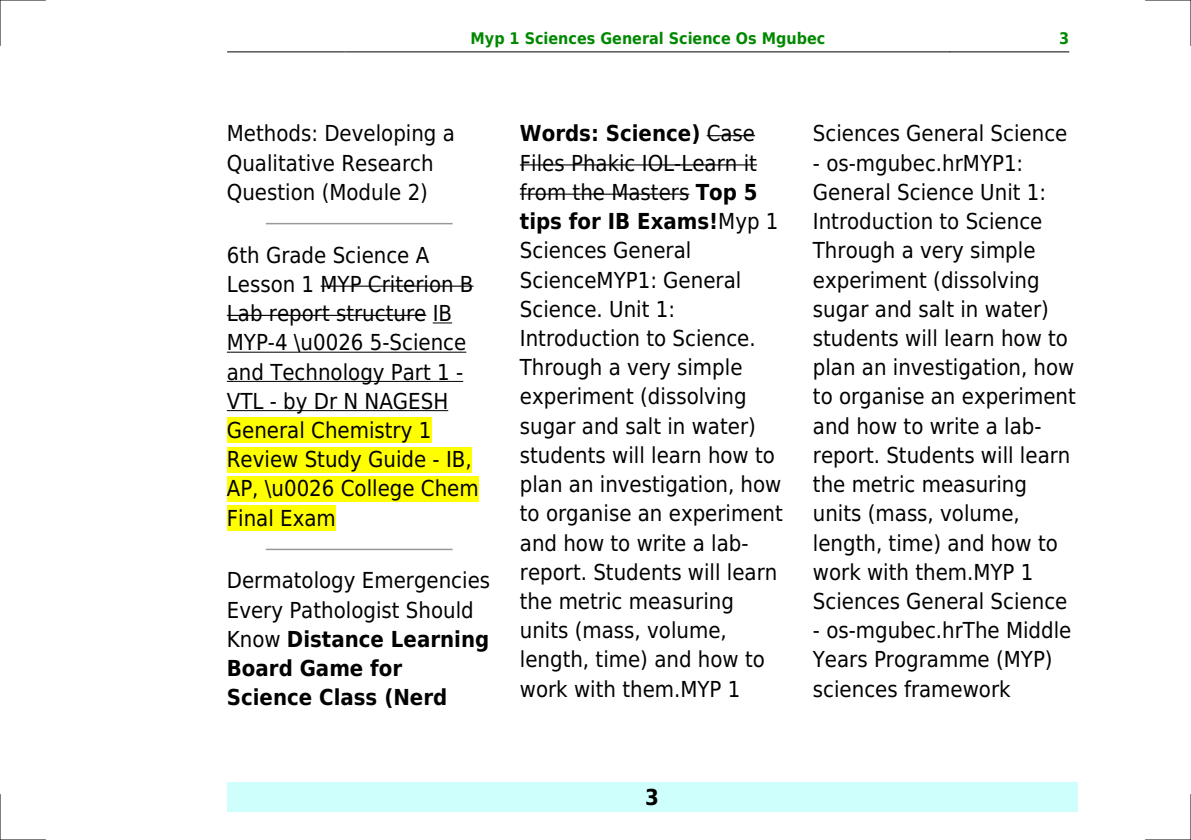
<style>
.page{position:relative;width:1191px;height:840px;background:#fff}
.page>*{position:absolute;margin:0;border:0;box-sizing:border-box;transform-origin:0 0}
.t1{font:22px/29.2px "DejaVu Sans Condensed";color:#000}
.t2{font:700 22px "DejaVu Sans Condensed";color:#000}
.t3{font:700 16px "DejaVu Sans Condensed";color:#080}
.s1{font-weight:700}
</style>
<div class="page">
<hr style="left:227px;top:51px;width:119px;height:1px;background:#000">
<hr style="left:346px;top:51px;width:603px;height:1px;background:#000">
<hr style="left:950px;top:51px;width:118px;height:1px;background:#000">
<div style="left:227px;top:782px;width:850px;height:29px;background:#cffffc"></div>
<hr style="left:266px;top:223px;width:186px;height:1px;background:#999">
<hr style="left:320px;top:285px;width:153px;height:1px;background:#000">
<hr style="left:227px;top:314px;width:199px;height:2px;background:#000">
<svg style="left:433px;top:322px;width:19px;height:1px"></svg>
<hr style="left:227px;top:351px;width:239px;height:1px;background:#000">
<hr style="left:227px;top:381px;width:236px;height:1px;background:#000">
<hr style="left:227px;top:410px;width:221px;height:1px;background:#000">
<div style="left:227px;top:417px;width:204px;height:26px;background:#ff0"></div>
<div style="left:227px;top:446px;width:245px;height:26px;background:#ff0"></div>
<div style="left:227px;top:475px;width:252px;height:26px;background:#ff0"></div>
<div style="left:227px;top:505px;width:109px;height:25px;background:#ff0"></div>
<hr style="left:266px;top:548px;width:186px;height:2px;background:#999">
<hr style="left:706px;top:135px;width:49px;height:1px;background:#000">
<hr style="left:520px;top:164px;width:237px;height:1px;background:#000">
<hr style="left:520px;top:193px;width:169px;height:2px;background:#000">
<hr style="left:0;top:0;width:45px;height:1px;background:#000">
<hr style="left:1145px;top:0;width:46px;height:1px;background:#000">
<hr style="left:0;top:839px;width:45px;height:1px;background:#000">
<hr style="left:1145px;top:839px;width:46px;height:1px;background:#000">
<hr style="left:0;top:0;width:1px;height:45px;background:#000">
<hr style="left:0;top:794px;width:1px;height:45px;background:#000">
<hr style="left:1190px;top:0;width:1px;height:45px;background:#000">
<hr style="left:1190px;top:794px;width:1px;height:45px;background:#000">
<p class="t3" style="left:470px;top:29px;width:356px">Myp 1 Sciences General Science Os Mgubec</p>
<p class="t3" style="left:1059px;top:29px;width:12px">3</p>
<p class="t1" style="left:227px;top:119px;width:230px">Methods: Developing a<br>Qualitative Research<br>Question (Module 2)</p>
<p class="t1" style="left:227px;top:240px;width:253px">6th Grade Science A<br>Lesson 1 MYP Criterion B<br>Lab report structure IB<br>MYP-4 \u0026 5-Science and Technology Part 1 -<br>VTL - by Dr N NAGESH<br>General Chemistry 1<br>Review Study Guide - IB,<br>AP, \u0026 College Chem<br>Final Exam</p>
<p class="t1" style="left:227px;top:566px;width:265px">Dermatology Emergencies<br>Every Pathologist Should<br>Know <span class="s1">Distance Learning<br>Board Game for<br>Science Class (Nerd</span></p>
<p class="t1" style="left:520px;top:119px;width:264px"><span class="s1">Words: Science)</span> Case<br>Files Phakic IOL-Learn it from the Masters <span class="s1">Top 5 tips for IB Exams!</span>Myp 1<br>Sciences General<br>ScienceMYP1: General<br>Science. Unit 1:<br>Introduction to Science.<br>Through a very simple experiment (dissolving sugar and salt in water) students will learn how to plan an investigation, how to organise an experiment and how to write a lab&shy;report. Students will learn the metric measuring units (mass, volume, length, time) and how to work with them.MYP 1</p>
<p class="t1" style="left:813px;top:119px;width:256px">Sciences General Science</p>
<p class="t1" style="left:813px;top:148px;width:264px">- os-mgubec.hrMYP1:<br>General Science Unit 1:<br>Introduction to Science<br>Through a very simple experiment (dissolving sugar and salt in water) students will learn how to plan an investigation, how to organise an experiment and how to write a lab&shy;report. Students will learn the metric measuring units (mass, volume, length, time) and how to work with them.MYP 1<br>Sciences General Science</p>
<p class="t1" style="left:813px;top:615px;width:260px">- os-mgubec.hrThe Middle<br>Years Programme (MYP) sciences framework</p>
<p class="t2" style="left:645px;top:783px;width:15px">3</p>
</div>
